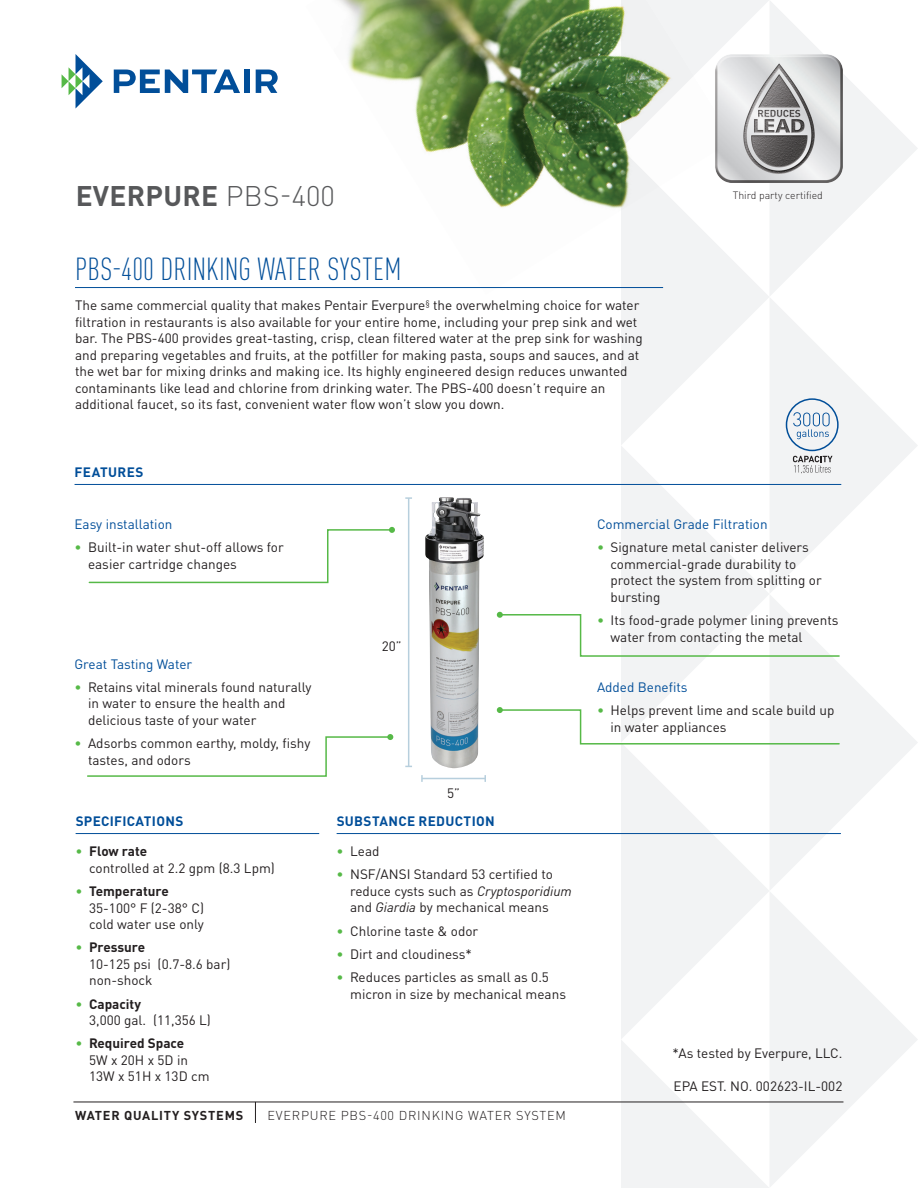
<style>
.page{position:relative;width:918px;height:1188px;background:#fff}
.page>*{position:absolute;margin:0;border:0;box-sizing:border-box;transform-origin:0 0}
.H1-_HEADING{font:300 condensed 31.5px "DIN Pro";letter-spacing:.005em;color:#014e99}
.BrandedProductLine_T{font:700 28.05px "DIN Pro";letter-spacing:.01em;color:#57585a}
.BODY_COPY{font:13.5px/16.5px "DIN Pro";color:#231f20}
.t1{font:13.5px "DIN Pro";color:#014e99}
.H2-_HEADING{font:700 13.5px "DIN Pro";letter-spacing:.025em;color:#014e99}
.Body{font:13.5px "DIN Pro";color:#231f20}
.C_Descriptor_InfoLin{font:300 12.75px "DIN Pro";letter-spacing:.06em;color:#231f20}
.C_SolutionsPlatform{font:700 12.75px "DIN Pro";letter-spacing:.06em;color:#231f20}
.t2{font:300 10.5px "DIN Pro";color:#231f20}
.s1{font-weight:300}
.s2{color:#56b947}
.s3{font-weight:700}
.s4{font-style:italic}
</style>
<div class="page">
<svg style="left:734px;top:0;width:183px;height:148px"></svg>
<svg style="left:621px;top:148px;width:296px;height:297px"></svg>
<svg style="left:621px;top:445px;width:296px;height:297px"></svg>
<svg style="left:621px;top:742px;width:296px;height:445px;fill:#f2f3f4"></svg>
<svg style="left:621px;top:1039px;width:149px;height:149px"></svg>
<svg style="left:62px;top:54px;width:41px;height:55px"></svg>
<svg style="left:114px;top:70px;width:126px;height:23px"></svg>
<div style="left:244px;top:70px;width:5px;height:23px;background:#014e99"></div>
<svg style="left:256px;top:70px;width:22px;height:23px"></svg>
<hr style="left:73px;top:1102px;width:770px;height:1px;background:#231f20">
<svg style="left:255px;top:1103px;width:1px;height:20px"></svg>
<img style="left:337px;top:0;width:397px;height:295px">
<hr style="left:76px;top:833px;width:243px;height:1px;background:#014e99">
<hr style="left:337px;top:833px;width:504px;height:1px;background:#014e99">
<hr style="left:75px;top:287px;width:588px;height:1px;background:#014e99">
<hr style="left:75px;top:484px;width:766px;height:1px;background:#014e99">
<svg style="left:497px;top:707px;width:344px;height:38px"></svg>
<svg style="left:88px;top:527px;width:307px;height:57px"></svg>
<hr style="left:422px;top:778px;width:63px;height:1px;background:#b7cfdd">
<svg style="left:421px;top:775px;width:2px;height:7px"></svg>
<svg style="left:484px;top:775px;width:2px;height:7px"></svg>
<hr style="left:408px;top:498px;width:1px;height:268px;background:#b7cfdd">
<svg style="left:405px;top:497px;width:7px;height:2px"></svg>
<svg style="left:87px;top:734px;width:306px;height:43px"></svg>
<svg style="left:497px;top:612px;width:344px;height:46px"></svg>
<svg style="left:786px;top:398px;width:53px;height:75px"></svg>
<img style="left:425px;top:497px;width:59px;height:271px">
<img style="left:711px;top:51px;width:135px;height:135px">
<p class="BrandedProductLine_T" style="left:76px;top:173px;width:261px">EVERPURE <span class="s1">PBS-400</span></p>
<p class="H1-_HEADING" style="left:75px;top:247px;width:328px">PBS-400 DRINKING WATER SYSTEM</p>
<p class="BODY_COPY" style="left:75px;top:296px;width:569px">The same commercial quality that makes Pentair Everpure<sup>§</sup> the overwhelming choice for water filtration in restaurants is also available for your entire home, including your prep sink and wet bar. The PBS-400 provides great-tasting, crisp, clean filtered water at the prep sink for washing and preparing vegetables and fruits, at the potfiller for making pasta, soups and sauces, and at the wet bar for mixing drinks and making ice. Its highly engineered design reduces unwanted contaminants like lead and chlorine from drinking water. The PBS-400 doesn’t require an additional faucet, so its fast, convenient water flow won’t slow you down.</p>
<p class="H2-_HEADING" style="left:75px;top:461px;width:70px">FEATURES</p>
<p class="t2" style="left:733px;top:188px;width:92px">Third party certified</p>
<h3 class="t1" style="left:75px;top:514px;width:99px">Easy installation</h3>
<p class="BODY_COPY" style="left:88px;top:538px;width:197px;text-indent:-14px"><span class="s2">•</span> Built-in water shut-off allows for easier cartridge changes</p>
<h3 class="t1" style="left:75px;top:653px;width:119px">Great Tasting Water</h3>
<p class="BODY_COPY" style="left:88px;top:677px;width:225px;text-indent:-14px"><span class="s2">•</span> Retains vital minerals found naturally in water to ensure the health and delicious taste of your water</p>
<p class="BODY_COPY" style="left:88px;top:734px;width:224px;text-indent:-14px"><span class="s2">•</span> Adsorbs common earthy, moldy, fishy tastes, and odors</p>
<p class="H2-_HEADING" style="left:76px;top:810px;width:109px">SPECIFICATIONS</p>
<p class="BODY_COPY" style="left:89px;top:842px;width:187px;text-indent:-14px"><span class="s2">•</span> <span class="s3">Flow rate<br></span>controlled at 2.2 gpm (8.3 Lpm)</p>
<p class="BODY_COPY" style="left:89px;top:882px;width:116px;text-indent:-14px"><span class="s2">•</span> <span class="s3">Temperature<br></span>35-100° F (2-38° C) cold water use only</p>
<p class="BODY_COPY" style="left:89px;top:938px;width:143px;text-indent:-14px"><span class="s2">•</span> <span class="s3">Pressure<br></span>10-125 psi (0.7-8.6 bar) non-shock</p>
<p class="BODY_COPY" style="left:89px;top:994px;width:123px;text-indent:-14px"><span class="s2">•</span> <span class="s3">Capacity<br></span>3,000 gal. (11,356 L)</p>
<p class="BODY_COPY" style="left:89px;top:1034px;width:122px;text-indent:-14px"><span class="s2">•</span> <span class="s3">Required Space<br></span>5W x 20H x 5D in<br>13W x 51H x 13D cm</p>
<p class="Body" style="left:382px;top:636px;width:21px">20”</p>
<p class="Body" style="left:447px;top:782px;width:14px">5”</p>
<p class="H2-_HEADING" style="left:337px;top:810px;width:160px">SUBSTANCE REDUCTION</p>
<p class="BODY_COPY" style="left:337px;top:842px;width:44px"><span class="s2">•</span> Lead</p>
<p class="BODY_COPY" style="left:350px;top:865px;width:223px;text-indent:-14px"><span class="s2">•</span> NSF/ANSI Standard 53 certified to reduce cysts such as <span class="s4">Cryptosporidium </span>and <span class="s4">Giardia</span> by mechanical means</p>
<p class="BODY_COPY" style="left:337px;top:921px;width:143px"><span class="s2">•</span> Chlorine taste &amp; odor</p>
<p class="BODY_COPY" style="left:337px;top:944px;width:137px"><span class="s2">•</span> Dirt and cloudiness*</p>
<p class="BODY_COPY" style="left:350px;top:968px;width:217px;text-indent:-14px"><span class="s2">•</span> Reduces particles as small as 0.5 micron in size by mechanical means</p>
<p class="C_SolutionsPlatform" style="left:75px;top:1105px;width:170px">WATER QUALITY SYSTEMS</p>
<p class="C_Descriptor_InfoLin" style="left:268px;top:1106px;width:300px">EVERPURE PBS-400 DRINKING WATER SYSTEM</p>
<h3 class="t1" style="left:597px;top:514px;width:172px">Commercial Grade Filtration</h3>
<p class="BODY_COPY" style="left:611px;top:538px;width:213px;text-indent:-14px"><span class="s2">•</span> Signature metal canister delivers commercial-grade durability to protect the system from splitting or bursting</p>
<p class="BODY_COPY" style="left:611px;top:611px;width:230px;text-indent:-14px"><span class="s2">•</span> Its food-grade polymer lining prevents water from contacting the metal</p>
<h3 class="t1" style="left:597px;top:676px;width:92px">Added Benefits</h3>
<p class="BODY_COPY" style="left:611px;top:701px;width:225px;text-indent:-14px"><span class="s2">•</span> Helps prevent lime and scale build up in water appliances</p>
<p class="BODY_COPY" style="left:673px;top:1043px;width:171px">*As tested by Everpure, LLC.</p>
<p class="BODY_COPY" style="left:674px;top:1076px;width:170px">EPA EST. NO. 002623-IL-002</p>
</div>
